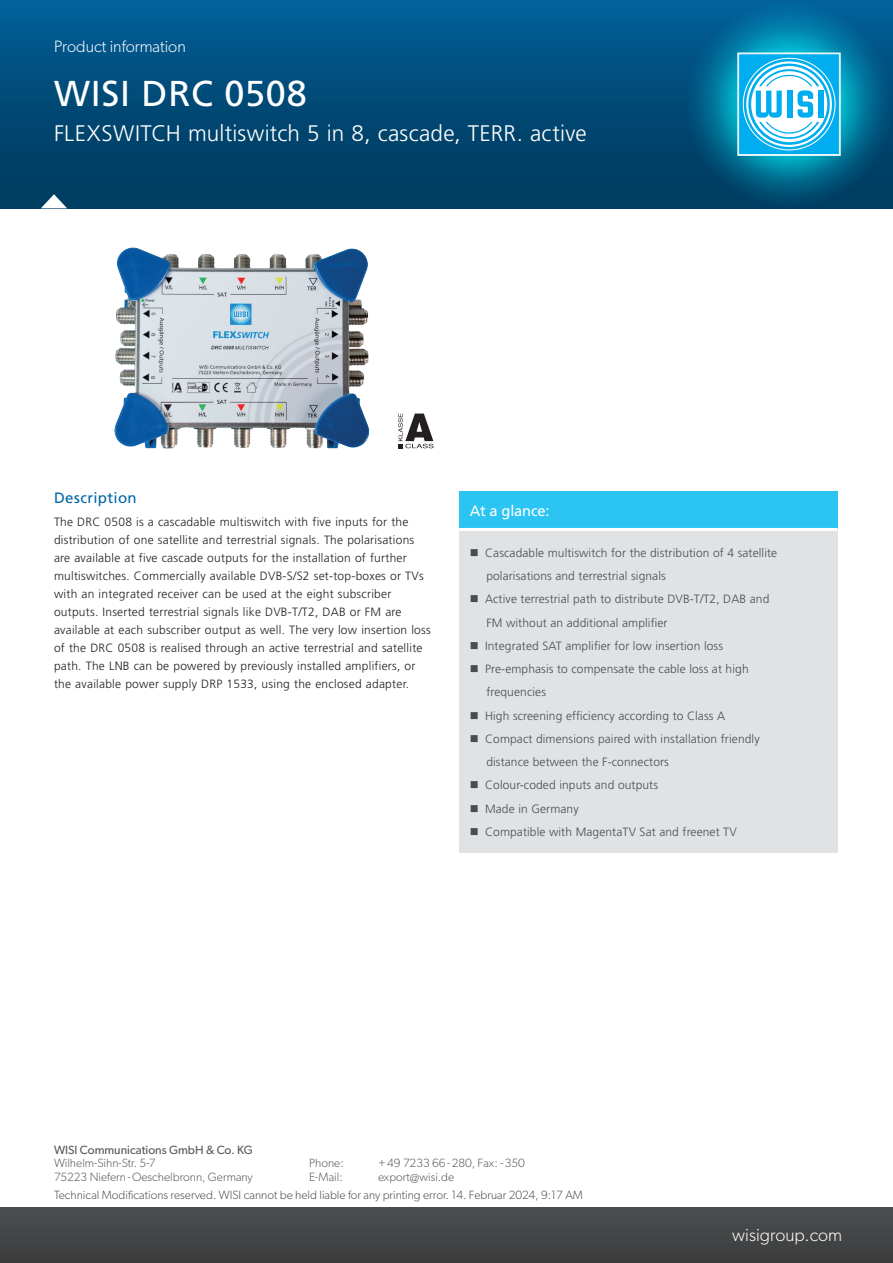
<style>
.page{position:relative;width:893px;height:1263px;background:#fff}
.page>*{position:absolute;margin:0;border:0;box-sizing:border-box;transform-origin:0 0}
.Headline_H1_24_pt{font:36px "Frutiger LT Std";letter-spacing:.02em;color:#fff}
.Headline_H2{font:300 22.5px "Frutiger LT Std";letter-spacing:.01em;color:#fff}
.t1{font:300 18px "Gibson";color:#fff}
.t2{font:300 16.5px "Gibson";color:#fff}
.Headline_H3_11_Pt{font:15px "Frutiger LT Std";letter-spacing:.025em;color:#0166a5}
.Headline_H3_11_Pt-2{font:15px "Frutiger LT Std";letter-spacing:-.015em;color:#fff}
.Copy_neu{font:300 12px/18px "Frutiger LT Std";letter-spacing:.02em;color:#231f20}
.t3{font:300 12px/23.2px "Frutiger LT Std";letter-spacing:.01em;color:#4b4c4d}
.t4{font:300 12px "Gibson";color:#57585a}
.t5{font:300 12px "Gibson";color:#4b4c4d}
.t6{font:12px "Gibson";color:#57585a}
</style>
<div class="page">
<div style="left:0;top:0;width:893px;height:208px;background:linear-gradient(to bottom,#015e97,#00385b)"></div>
<div style="left:685px;top:2px;width:208px;height:205px;background:linear-gradient(to bottom,#01659c,#004163);border-radius:50%"></div>
<svg style="left:698px;top:13px;width:182px;height:182px;background:#006790"></svg>
<svg style="left:711px;top:29px;width:156px;height:150px;background:#0290af"></svg>
<div style="left:739px;top:54px;width:100px;height:101px;background:#00aeef"></div>
<svg style="left:743px;top:58px;width:93px;height:92px"></svg>
<svg style="left:744px;top:59px;width:91px;height:90px"></svg>
<svg style="left:746px;top:61px;width:86px;height:86px"></svg>
<svg style="left:748px;top:64px;width:82px;height:81px"></svg>
<svg style="left:751px;top:66px;width:76px;height:76px"></svg>
<div style="left:818px;top:91px;width:6px;height:27px;background:#00aeef"></div>
<svg style="left:756px;top:69px;width:63px;height:72px"></svg>
<div style="left:737px;top:53px;width:104px;height:103px;border:1px solid #fff"></div>
<div style="left:0;top:1208px;width:893px;height:55px;background:#454647"></div>
<svg style="left:41px;top:194px;width:26px;height:14px"></svg>
<svg style="left:418px;top:413px;width:16px;height:35px"></svg>
<img style="left:114px;top:247px;width:304px;height:201px">
<div style="left:459px;top:491px;width:378px;height:38px;background:#2bc4f3"></div>
<div style="left:459px;top:529px;width:378px;height:324px;background:#e1e2e4"></div>
<hr style="left:459px;top:528px;width:378px;height:3px;background:#fff">
<h3 class="t2" style="left:54px;top:37px;width:133px">Product information</h3>
<p class="Headline_H1_24_pt" style="left:54px;top:73px;width:254px">WISI DRC 0508</p>
<p class="Headline_H2" style="left:54px;top:120px;width:534px">FLEXSWITCH multiswitch 5 in 8, cascade, TERR. active</p>
<p class="Headline_H3_11_Pt" style="left:54px;top:489px;width:84px">Description</p>
<p class="Copy_neu" style="left:54px;top:513px;width:378px">The DRC 0508 is a cascadable multiswitch with five inputs for the distribution of one satellite and terrestrial signals. The polarisations are available at five cascade outputs for the installation of further multiswitches. Commercially available DVB-S/S2 set-top-boxes or TVs with an integrated receiver can be used at the eight subscriber outputs. Inserted terrestrial signals like DVB-T/T2, DAB or FM are available at each subscriber output as well. The very low insertion loss of the DRC 0508 is realised through an active terrestrial and satellite path. The LNB can be powered by previously installed amplifiers, or the available power supply DRP 1533, using the enclosed adapter.</p>
<p class="Headline_H3_11_Pt-2" style="left:470px;top:502px;width:81px">At a glance:</p>
<p class="t3" style="left:485px;top:541px;width:294px">Cascadable multiswitch for the distribution of 4 satellite polarisations and terrestrial signals</p>
<p class="t3" style="left:485px;top:588px;width:286px">Active terrestrial path to distribute DVB-T/T2, DAB and<br>FM without an additional amplifier</p>
<p class="t3" style="left:485px;top:634px;width:239px">Integrated SAT amplifier for low insertion loss</p>
<p class="t3" style="left:485px;top:658px;width:265px">Pre-emphasis to compensate the cable loss at high frequencies</p>
<p class="t3" style="left:485px;top:704px;width:242px">High screening efficiency according to Class A</p>
<p class="t3" style="left:485px;top:727px;width:276px">Compact dimensions paired with installation friendly distance between the F-connectors</p>
<p class="t3" style="left:485px;top:774px;width:175px">Colour-coded inputs and outputs</p>
<p class="t3" style="left:485px;top:797px;width:95px">Made in Germany</p>
<p class="t3" style="left:485px;top:820px;width:253px">Compatible with MagentaTV Sat and freenet TV</p>
<p class="t6" style="left:54px;top:1142px;width:200px">WISI Communications GmbH &amp; Co. KG</p>
<p class="t4" style="left:54px;top:1156px;width:103px">Wilhelm-Sihn-Str. 5-7</p>
<p class="t4" style="left:309px;top:1156px;width:36px">Phone:</p>
<p class="t4" style="left:378px;top:1156px;width:148px">+49 7233 66-280, Fax: -350</p>
<p class="t4" style="left:54px;top:1169px;width:200px">75223 Niefern-Oeschelbronn, Germany</p>
<p class="t4" style="left:309px;top:1169px;width:35px">E-Mail:</p>
<p class="t4" style="left:378px;top:1169px;width:78px">export@wisi.de</p>
<p class="t5" style="left:54px;top:1187px;width:530px">Technical Modifications reserved. WISI cannot be held liable for any printing error. 14. Februar 2024, 9:17 AM</p>
<h3 class="t1" style="left:732px;top:1224px;width:111px">wisigroup.com</h3>
</div>
